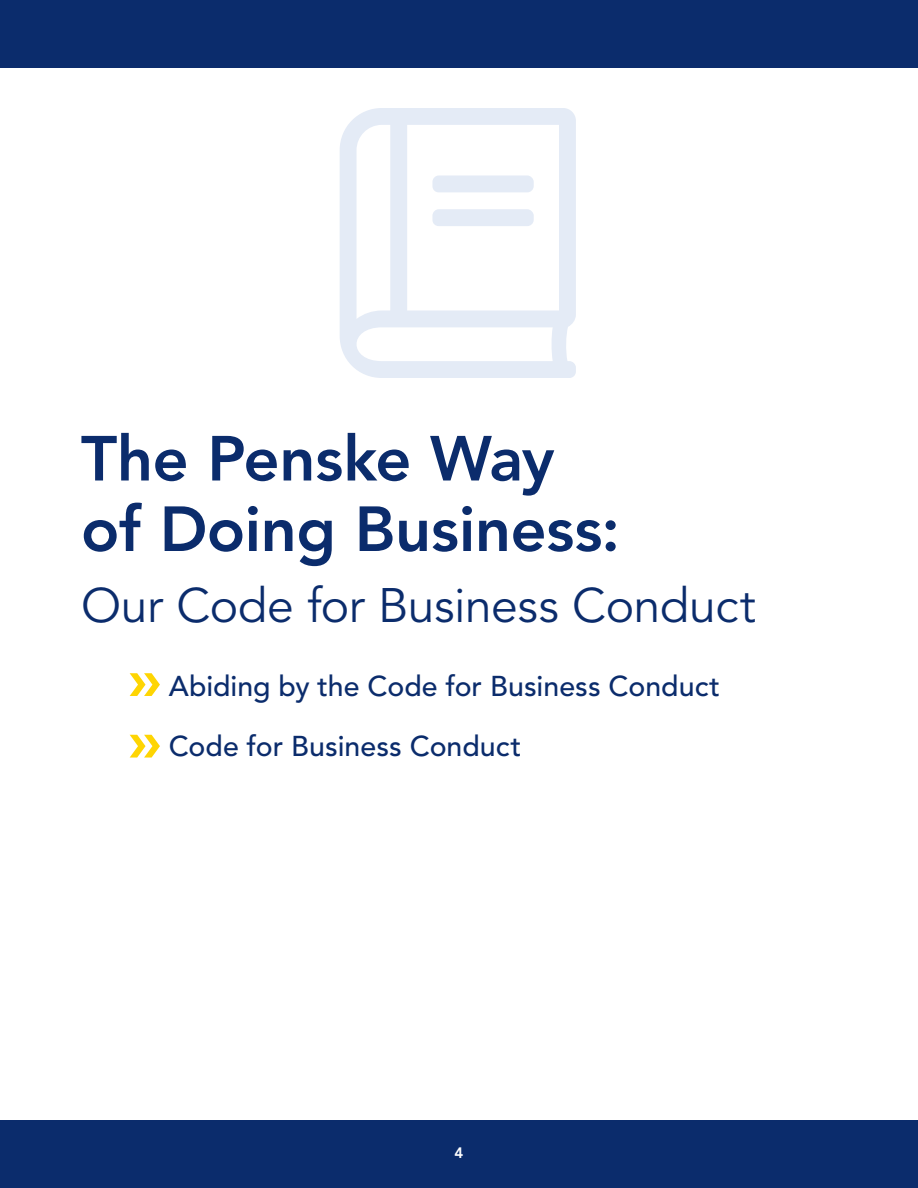
<style>
.page{position:relative;width:918px;height:1188px;background:#fff}
.page>*{position:absolute;margin:0;border:0;box-sizing:border-box;transform-origin:0 0}
.t1{font:800 63px/70.5px "Avenir LT Std";letter-spacing:-.005em;color:#0b2c6c}
.t2{font:48px "Avenir LT Std";letter-spacing:-.01em;color:#0b2c6c}
.t3{font:500 28.5px/60px "Avenir LT Std";color:#0b2c6c}
.t4{font:800 15px "Avenir LT Std";color:#fff}
</style>
<div class="page">
<div style="left:0;top:1120px;width:918px;height:68px;background:#0b2c6c"></div>
<div style="left:0;top:0;width:918px;height:68px;background:#0b2c6c"></div>
<svg style="left:130px;top:673px;width:30px;height:23px"></svg>
<svg style="left:130px;top:735px;width:30px;height:23px"></svg>
<h1 class="t1" style="left:81px;top:424px;width:540px">The Penske Way of Doing Business:</h1>
<h2 class="t2" style="left:81px;top:578px;width:676px">Our Code for Business Conduct</h2>
<p class="t3" style="left:169px;top:657px;width:553px">Abiding by the Code for Business Conduct<br>Code for Business Conduct</p>
<p class="t4" style="left:455px;top:1144px;width:10px">4</p>
</div>
